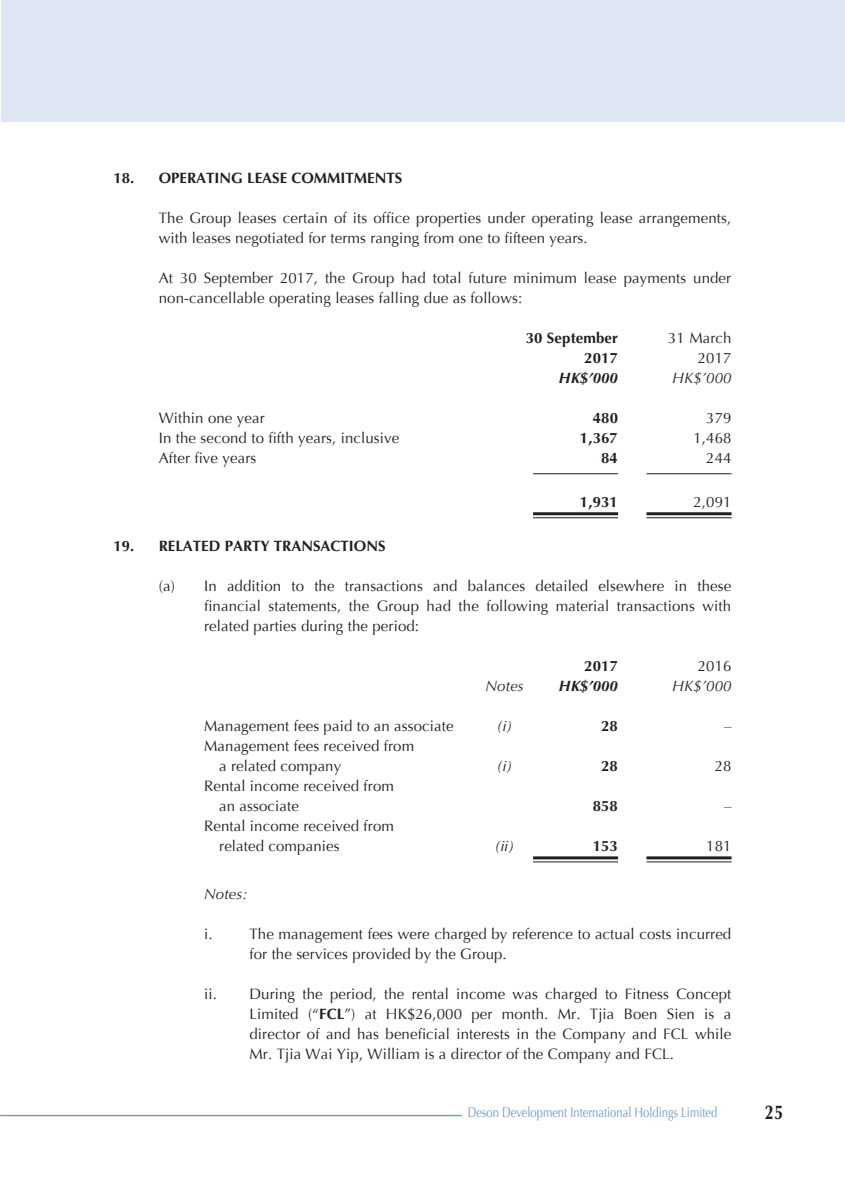
<style>
.page{position:relative;width:845px;height:1191px;background:#fff}
.page>*{position:absolute;margin:0;border:0;box-sizing:border-box;transform-origin:0 0}
.t1{font:700 20px "Optima";color:#231f20;scale:.8 1}
.t2{font:15px/20px "Optima";letter-spacing:.01em;color:#231f20}
.t3{font:700 15px "Optima";color:#231f20}
.t4{font:italic 15px "Optima";letter-spacing:.01em;color:#231f20}
.t5{font:italic 700 15px "Optima";letter-spacing:.01em;color:#231f20}
.t6{font:14px "Optima";color:#719ac7;scale:.8 1}
.s1{font-weight:700}
</style>
<div class="page">
<hr style="left:0;top:1114px;width:462px;height:2px;background:#719ac7">
<div style="left:1px;top:0;width:844px;height:121px;background:#dde6f2"></div>
<hr style="left:533px;top:473px;width:85px;height:1px;background:#231f20">
<hr style="left:646px;top:473px;width:85px;height:1px;background:#231f20">
<hr style="left:533px;top:512px;width:85px;height:3px;background:#231f20">
<hr style="left:533px;top:517px;width:85px;height:1px;background:#231f20">
<hr style="left:646px;top:512px;width:85px;height:3px;background:#231f20">
<hr style="left:646px;top:517px;width:85px;height:1px;background:#231f20">
<hr style="left:533px;top:856px;width:85px;height:3px;background:#231f20">
<hr style="left:533px;top:861px;width:85px;height:1px;background:#231f20">
<hr style="left:646px;top:856px;width:85px;height:3px;background:#231f20">
<hr style="left:646px;top:861px;width:85px;height:1px;background:#231f20">
<p class="t3" style="left:113px;top:169px;width:290px">18. OPERATING LEASE COMMITMENTS</p>
<p class="t2" style="left:159px;top:208px;width:574px">The Group leases certain of its office properties under operating lease arrangements, with leases negotiated for terms ranging from one to fifteen years.</p>
<p class="t2" style="left:159px;top:268px;width:574px">At 30 September 2017, the Group had total future minimum lease payments under non-cancellable operating leases falling due as follows:</p>
<p class="t3" style="left:526px;top:329px;width:94px">30 September</p>
<p class="t2" style="left:668px;top:328px;width:65px">31 March</p>
<p class="t3" style="left:584px;top:349px;width:35px">2017</p>
<p class="t2" style="left:698px;top:348px;width:35px">2017</p>
<p class="t5" style="left:559px;top:369px;width:61px">HK$’000</p>
<p class="t4" style="left:672px;top:369px;width:61px">HK$’000</p>
<p class="t2" style="left:159px;top:408px;width:107px">Within one year</p>
<p class="t3" style="left:593px;top:409px;width:27px">480</p>
<p class="t2" style="left:706px;top:408px;width:27px">379</p>
<p class="t2" style="left:159px;top:428px;width:242px">In the second to fifth years, inclusive</p>
<p class="t3" style="left:580px;top:429px;width:40px">1,367</p>
<p class="t2" style="left:693px;top:428px;width:40px">1,468</p>
<p class="t2" style="left:159px;top:448px;width:99px">After five years</p>
<p class="t3" style="left:601px;top:449px;width:18px">84</p>
<p class="t2" style="left:706px;top:448px;width:27px">244</p>
<p class="t3" style="left:580px;top:493px;width:40px">1,931</p>
<p class="t2" style="left:693px;top:492px;width:40px">2,091</p>
<p class="t3" style="left:113px;top:537px;width:274px">19. RELATED PARTY TRANSACTIONS</p>
<p class="t2" style="left:204px;top:576px;width:528px;text-align:justify;text-indent:-45px">(a) In addition to the transactions and balances detailed elsewhere in these financial statements, the Group had the following material transactions with related parties during the period:</p>
<p class="t3" style="left:584px;top:657px;width:35px">2017</p>
<p class="t2" style="left:698px;top:656px;width:35px">2016</p>
<p class="t4" style="left:485px;top:677px;width:40px">Notes</p>
<p class="t5" style="left:559px;top:677px;width:61px">HK$’000</p>
<p class="t4" style="left:672px;top:677px;width:61px">HK$’000</p>
<p class="t2" style="left:204px;top:716px;width:251px">Management fees paid to an associate</p>
<p class="t4" style="left:497px;top:717px;width:17px">(i)</p>
<p class="t3" style="left:601px;top:717px;width:18px">28</p>
<p class="t2" style="left:724px;top:716px;width:9px">–</p>
<p class="t2" style="left:219px;top:736px;width:196px;text-indent:-15px">Management fees received from a related company</p>
<p class="t4" style="left:497px;top:757px;width:17px">(i)</p>
<p class="t3" style="left:601px;top:757px;width:18px">28</p>
<p class="t2" style="left:714px;top:756px;width:18px">28</p>
<p class="t2" style="left:219px;top:776px;width:176px;text-indent:-15px">Rental income received from an associate</p>
<p class="t2" style="left:219px;top:816px;width:176px;text-indent:-15px">Rental income received from related companies</p>
<p class="t3" style="left:593px;top:797px;width:27px">858</p>
<p class="t2" style="left:724px;top:796px;width:9px">–</p>
<p class="t4" style="left:495px;top:837px;width:21px">(ii)</p>
<p class="t3" style="left:593px;top:837px;width:27px">153</p>
<p class="t2" style="left:706px;top:836px;width:27px">181</p>
<p class="t4" style="left:204px;top:885px;width:45px">Notes:</p>
<p class="t2" style="left:204px;top:924px;width:10px">i.</p>
<p class="t2" style="left:249px;top:924px;width:483px">The management fees were charged by reference to actual costs incurred for the services provided by the Group.</p>
<p class="t2" style="left:249px;top:984px;width:483px;text-align:justify;text-indent:-45px">ii. During the period, the rental income was charged to Fitness Concept Limited (“<span class="s1">FCL</span>”) at HK$26,000 per month. Mr. Tjia Boen Sien is a director of and has beneficial interests in the Company and FCL while Mr. Tjia Wai Yip, William is a director of the Company and FCL.</p>
<p class="t6" style="left:468px;top:1104px;width:313px">Deson Development International Holdings Limited</p>
<h1 class="t1" style="left:765px;top:1100px;width:25px">25</h1>
</div>
